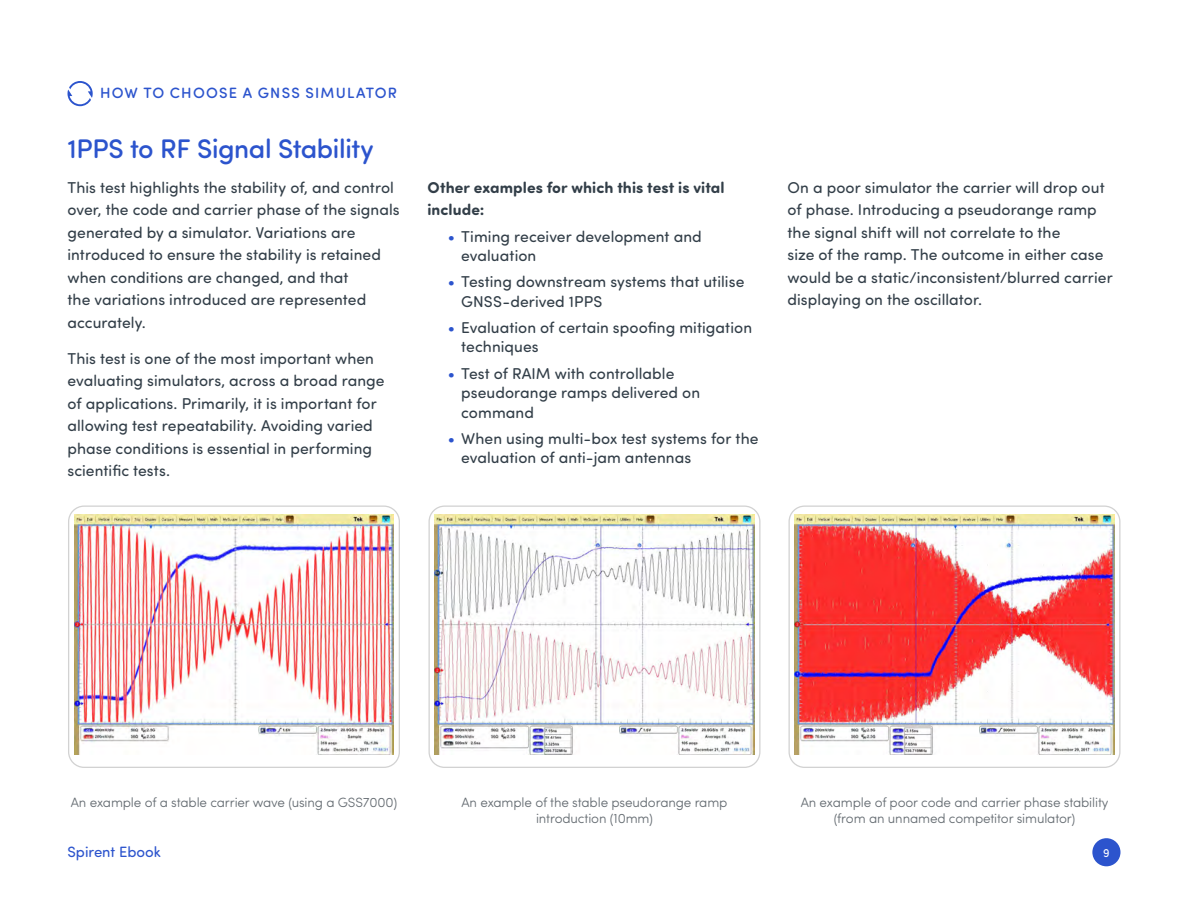
<style>
.page{position:relative;width:1188px;height:918px;background:#fff}
.page>*{position:absolute;margin:0;border:0;box-sizing:border-box;transform-origin:0 0}
.Heading_1_SPAN{font:500 27px "Sofia Pro Soft";letter-spacing:-.015em;color:#2c54cd}
.Body_Text{font:15.75px/22.5px "Sofia Pro Soft";letter-spacing:.005em;color:#323e48}
.Bullet_Header{font:700 15.75px/22.5px "Sofia Pro Soft";letter-spacing:.005em;color:#323e48}
.t1{font:500 15px "Sofia Pro Soft";letter-spacing:.08em;color:#2c54cd}
.t2{font:15px "Sofia Pro Soft";color:#2c54cd}
.t3{font:300 13.5px/16.5px "Sofia Pro Soft";letter-spacing:-.01em;color:#656c72;text-align:center}
.t4{font:12px "Sofia Pro Soft";color:#fff}
.s1{color:#2c54cd}
</style>
<div class="page">
<div style="left:1092px;top:838px;width:28px;height:28px;background:#2c54cd;border-radius:50%"></div>
<svg style="left:68px;top:81px;width:25px;height:25px"></svg>
<div style="left:428px;top:505px;width:332px;height:263px;border:1px solid #d2d2d2;border-radius:15px"></div>
<div style="left:68px;top:505px;width:332px;height:263px;border:1px solid #d2d2d2;border-radius:15px"></div>
<div style="left:788px;top:505px;width:332px;height:263px;border:1px solid #d2d2d2;border-radius:15px"></div>
<img style="left:74px;top:515px;width:320px;height:239px">
<img style="left:435px;top:515px;width:319px;height:239px">
<img style="left:795px;top:515px;width:319px;height:239px">
<p class="t1" style="left:100px;top:82px;width:298px">HOW TO CHOOSE A GNSS SIMULATOR</p>
<p class="Heading_1_SPAN" style="left:68px;top:129px;width:308px">1PPS to RF Signal Stability</p>
<p class="Body_Text" style="left:68px;top:175px;width:334px">This test highlights the stability of, and control over, the code and carrier phase of the signals generated by a simulator. Variations are introduced to ensure the stability is retained when conditions are changed, and that<br>the variations introduced are represented accurately.</p>
<p class="Body_Text" style="left:68px;top:346px;width:319px">This test is one of the most important when evaluating simulators, across a broad range of applications. Primarily, it is important for allowing test repeatability. Avoiding varied phase conditions is essential in performing scientific tests.</p>
<p class="Bullet_Header" style="left:427px;top:175px;width:299px">Other examples for which this test is vital include:</p>
<p class="Body_Text" style="left:461px;top:226px;width:242px;line-height:19.5px;text-indent:-14px"><span class="s1">•</span> Timing receiver development and evaluation</p>
<p class="Body_Text" style="left:461px;top:271px;width:285px;line-height:19.5px;text-indent:-14px"><span class="s1">•</span> Testing downstream systems that utilise<br>GNSS-derived 1PPS</p>
<p class="Body_Text" style="left:461px;top:317px;width:292px;line-height:19.5px;text-indent:-14px"><span class="s1">•</span> Evaluation of certain spoofing mitigation techniques</p>
<p class="Body_Text" style="left:461px;top:363px;width:241px;line-height:19.5px;text-indent:-14px"><span class="s1">•</span> Test of RAIM with controllable pseudorange ramps delivered on command</p>
<p class="Body_Text" style="left:461px;top:428px;width:299px;line-height:19.5px;text-indent:-14px"><span class="s1">•</span> When using multi-box test systems for the evaluation of anti-jam antennas</p>
<p class="Body_Text" style="left:787px;top:175px;width:327px">On a poor simulator the carrier will drop out of phase. Introducing a pseudorange ramp the signal shift will not correlate to the<br>size of the ramp. The outcome in either case would be a static/inconsistent/blurred carrier displaying on the oscillator.</p>
<p class="t3" style="left:71px;top:793px;width:328px">An example of a stable carrier wave (using a GSS7000)</p>
<p class="t3" style="left:801px;top:793px;width:309px">An example of poor code and carrier phase stability (from an unnamed competitor simulator)</p>
<p class="t3" style="left:461px;top:793px;width:268px">An example of the stable pseudorange ramp introduction (10mm)</p>
<p class="t2" style="left:68px;top:842px;width:95px">Spirent Ebook</p>
<p class="t4" style="left:1103px;top:845px;width:8px">9</p>
</div>
